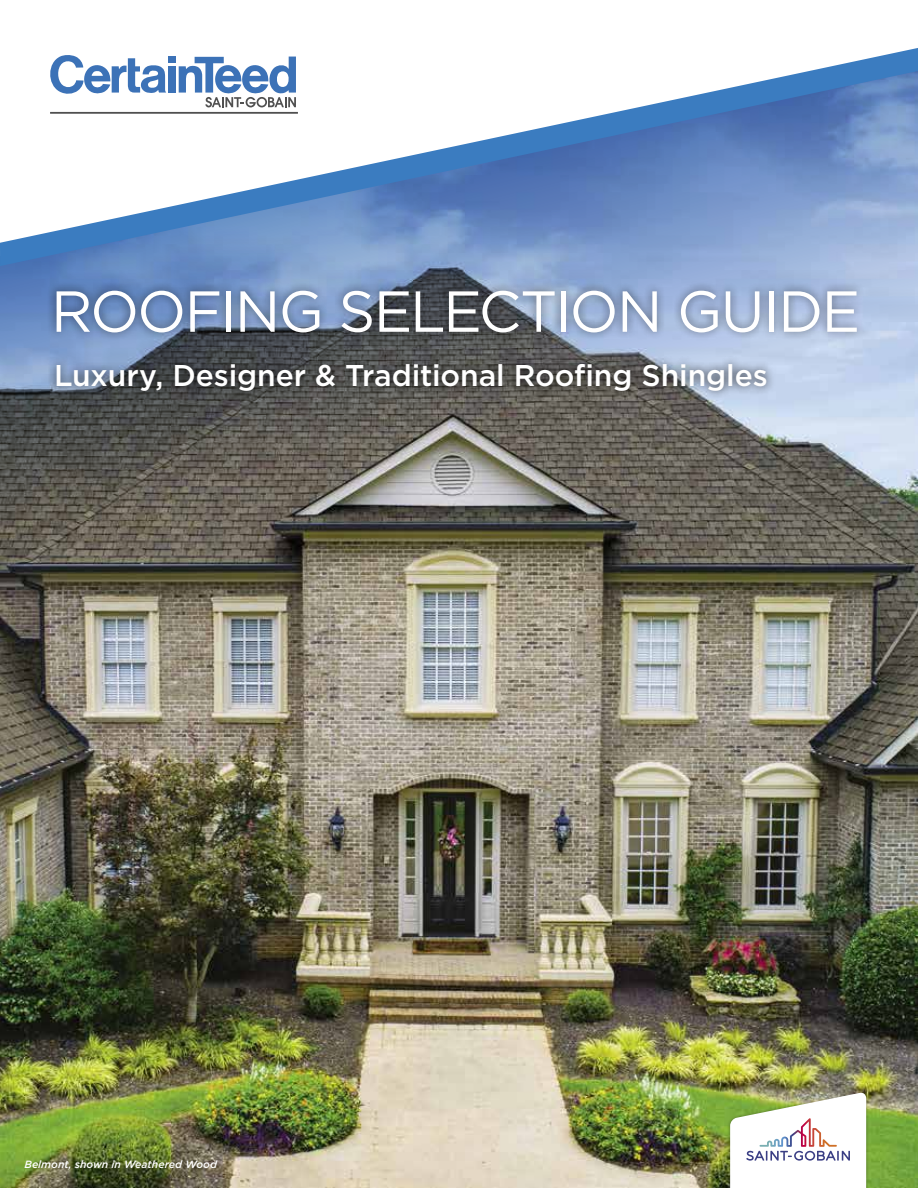
<style>
.page{position:relative;width:918px;height:1188px;background:#fff}
.page>*{position:absolute;margin:0;border:0;box-sizing:border-box;transform-origin:0 0}
.t1{font:57.75px "Gotham";letter-spacing:-.03em;color:#fff}
.t2{font:500 30px "Gotham";letter-spacing:-.005em;color:#fff}
.t3{font:italic 500 10.5px "Gotham";color:#fff}
</style>
<div class="page">
<img style="left:0;top:634px;width:918px;height:554px">
<img style="left:0;top:266px;width:918px;height:368px">
<div style="left:727px;top:1090px;width:142px;height:98px;background:#000;opacity:.3"></div>
<svg style="left:730px;top:1092px;width:136px;height:96px"></svg>
<div style="left:47px;top:281px;width:819px;height:60px;background:#000;opacity:.5"></div>
<div style="left:47px;top:355px;width:729px;height:45px;background:#000;opacity:.75"></div>
<svg style="left:0;top:48px;width:918px;height:218px"></svg>
<h1 class="t1" style="left:51px;top:274px;width:811px">ROOFING SELECTION GUIDE</h1>
<p class="t2" style="left:54px;top:356px;width:715px">Luxury, Designer &amp; Traditional Roofing Shingles</p>
<p class="t3" style="left:24px;top:1158px;width:194px">Belmont, shown in Weathered Wood</p>
</div>
